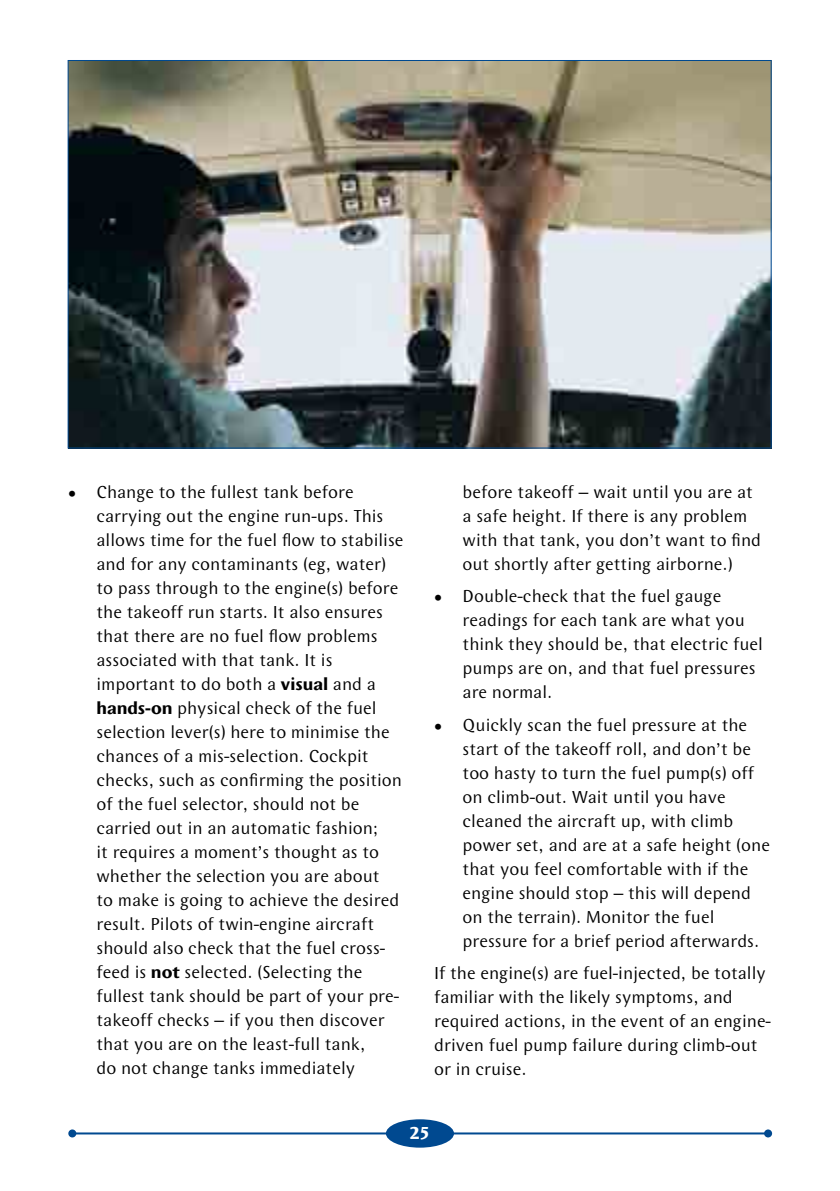
<style>
.page{position:relative;width:840px;height:1191px;background:#fff}
.page>*{position:absolute;margin:0;border:0;box-sizing:border-box;transform-origin:0 0}
.t1{font:700 20px "Wunderlich";color:#fff}
.Body_Bullet{font:18px/24px "Wunderlich";color:#000}
.Body{font:18px/24px "Wunderlich";color:#000}
.s1{font-weight:700}
</style>
<div class="page">
<hr style="left:72px;top:1132px;width:695px;height:2px;background:#004990">
<div style="left:68px;top:1129px;width:8px;height:8px;background:#004990;border-radius:50%"></div>
<svg style="left:763px;top:1129px;width:8px;height:8px"></svg>
<div style="left:385px;top:1119px;width:69px;height:28px;background:#004990;border-radius:50%"></div>
<img style="left:70px;top:62px;width:699px;height:384px">
<p class="Body_Bullet" style="left:96px;top:480px;width:308px;text-indent:-28px">• Change to the fullest tank before carrying out the engine run-ups. This allows time for the fuel flow to stabilise and for any contaminants (eg, water) to pass through to the engine(s) before the takeoff run starts. It also ensures that there are no fuel flow problems associated with that tank. It is important to do both a <span class="s1">visual</span> and a <span class="s1">hands-on</span> physical check of the fuel selection lever(s) here to minimise the chances of a mis-selection. Cockpit checks, such as confirming the position of the fuel selector, should not be carried out in an automatic fashion;<br>it requires a moment’s thought as to whether the selection you are about<br>to make is going to achieve the desired result. Pilots of twin-engine aircraft should also check that the fuel cross&shy;feed is <span class="s1">not</span> selected. (Selecting the fullest tank should be part of your pre&shy;takeoff checks – if you then discover that you are on the least-full tank,<br>do not change tanks immediately</p>
<p class="Body_Bullet" style="left:462px;top:480px;width:300px">before takeoff – wait until you are at a safe height. If there is any problem with that tank, you don’t want to find out shortly after getting airborne.)</p>
<p class="Body_Bullet" style="left:462px;top:584px;width:302px;text-indent:-28px">• Double-check that the fuel gauge readings for each tank are what you think they should be, that electric fuel pumps are on, and that fuel pressures are normal.</p>
<p class="Body_Bullet" style="left:462px;top:713px;width:309px;text-indent:-28px">• Quickly scan the fuel pressure at the start of the takeoff roll, and don’t be too hasty to turn the fuel pump(s) off on climb-out. Wait until you have cleaned the aircraft up, with climb power set, and are at a safe height (one that you feel comfortable with if the engine should stop – this will depend on the terrain). Monitor the fuel pressure for a brief period afterwards.</p>
<p class="Body" style="left:434px;top:961px;width:338px">If the engine(s) are fuel-injected, be totally familiar with the likely symptoms, and required actions, in the event of an engine&shy;driven fuel pump failure during climb-out or in cruise.</p>
<p class="t1" style="left:409px;top:1121px;width:21px">25</p>
</div>
